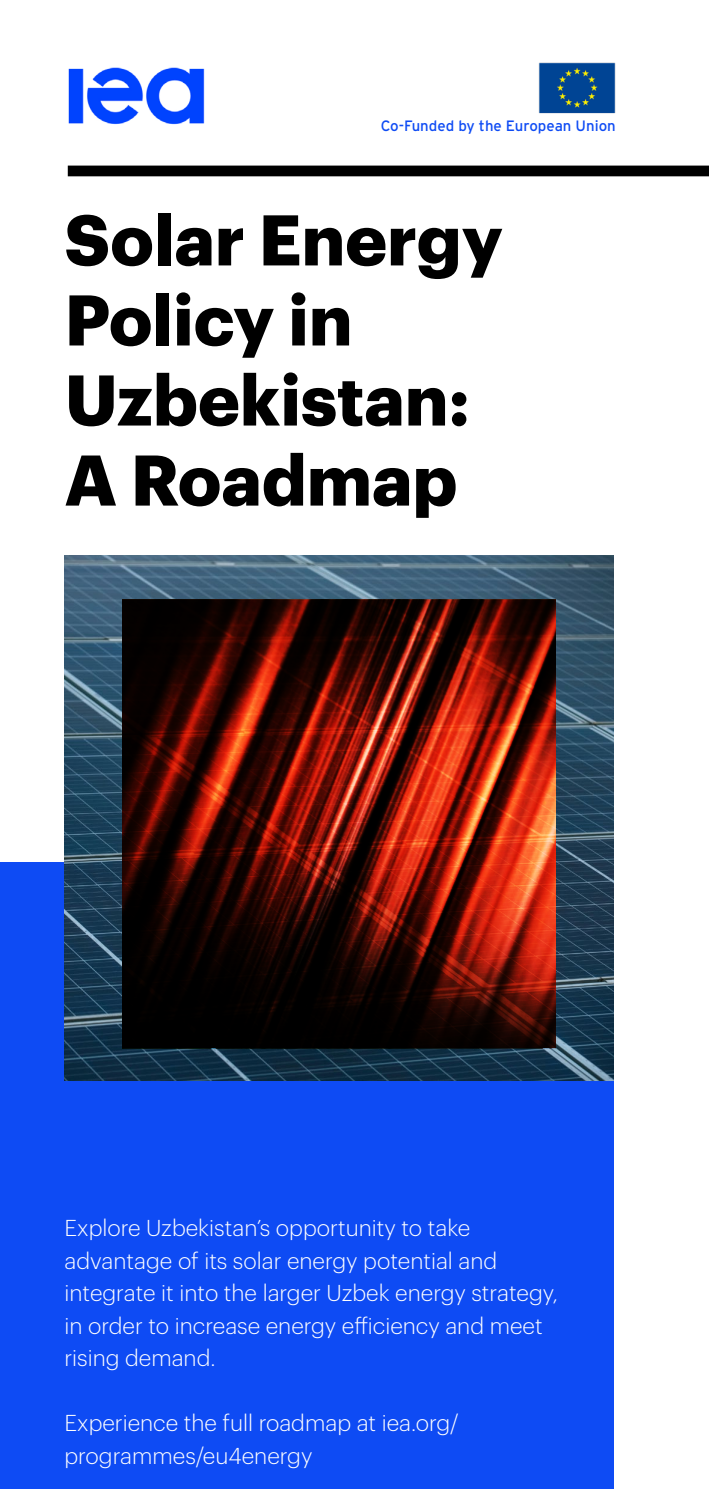
<style>
.page{position:relative;width:709px;height:1489px;background:#fff}
.page>*{position:absolute;margin:0;border:0;box-sizing:border-box;transform-origin:0 0}
.t1{font:700 70px/80px "Graphik";color:#000}
.t2{font:300 22.5px/32.5px "Graphik";color:#fff}
.t3{font:15px "Interstate";color:#0e4bf4}
</style>
<div class="page">
<img style="left:68px;top:67px;width:137px;height:58px">
<div style="left:68px;top:165px;width:641px;height:11px;background:#000"></div>
<div style="left:0;top:862px;width:613px;height:626px;background:#0e4bf4"></div>
<img style="left:65px;top:556px;width:548px;height:524px">
<img style="left:538px;top:62px;width:77px;height:52px">
<img style="left:122px;top:600px;width:433px;height:448px">
<p class="t3" style="left:381px;top:117px;width:236px">Co-Funded by the European Union</p>
<h1 class="t1" style="left:65px;top:194px;width:440px">Solar Energy<br>Policy in<br>Uzbekistan:<br>A Roadmap</h1>
<p class="t2" style="left:64px;top:1209px;width:495px">Explore Uzbekistan’s opportunity to take advantage of its solar energy potential and integrate it into the larger Uzbek energy strategy, in order to increase energy efficiency and meet rising demand.</p>
<p class="t2" style="left:64px;top:1404px;width:396px">Experience the full roadmap at iea.org/ programmes/eu4energy</p>
</div>
